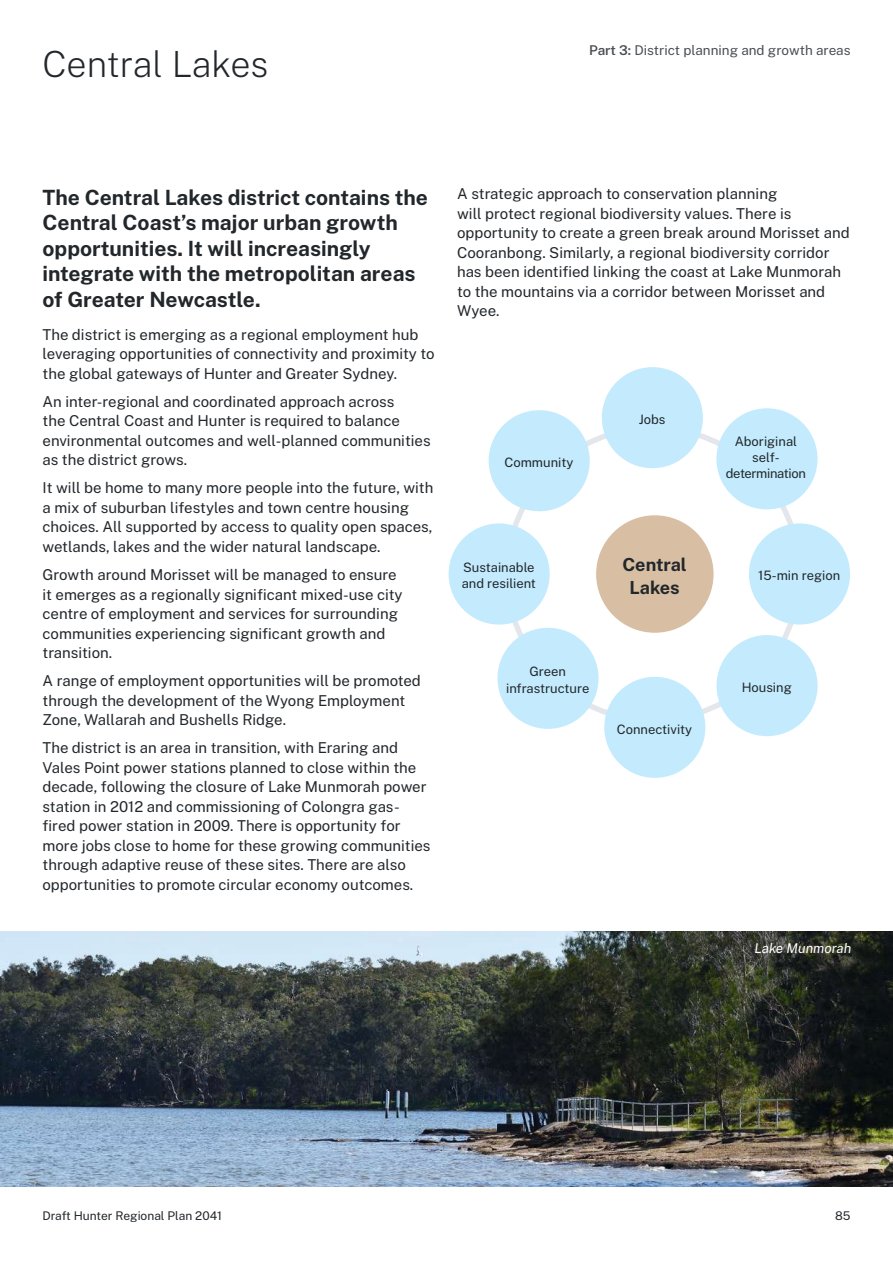
<style>
.page{position:relative;width:893px;height:1263px;background:#fff}
.page>*{position:absolute;margin:0;border:0;box-sizing:border-box;transform-origin:0 0}
.t1{font:200 36px "Public Sans";letter-spacing:-.005em;color:#22272b}
.t2{font:700 21px/25.5px "Public Sans";color:#22272b}
.t3{font:700 18px/22.5px "Public Sans";color:#22272b;text-align:center}
.t4{font:15px/19.5px "Public Sans";color:#22272b}
.t5{font:13.5px "Public Sans";color:#495054}
.t6{font:italic 13.5px "Public Sans";color:#fff}
.t7{font:12.9px/16.2px "Public Sans";color:#22272b;text-align:center}
.t8{font:12.9px/16.2px "Public Sans";letter-spacing:-.02em;color:#22272b;text-align:center}
.t9{font:12px "Public Sans";color:#22272b}
.s1{font-weight:600}
</style>
<div class="page">
<img style="left:0;top:931px;width:893px;height:255px">
<div style="left:602px;top:367px;width:101px;height:101px;background:#c3ebfd;border-radius:50%"></div>
<div style="left:604px;top:677px;width:101px;height:101px;background:#c3ebfd;border-radius:50%"></div>
<div style="left:497px;top:628px;width:102px;height:101px;background:#c3ebfd;border-radius:50%"></div>
<div style="left:449px;top:523px;width:101px;height:101px;background:#c3ebfd;border-radius:50%"></div>
<div style="left:749px;top:523px;width:101px;height:101px;background:#c3ebfd;border-radius:50%"></div>
<div style="left:716px;top:635px;width:102px;height:101px;background:#c3ebfd;border-radius:50%"></div>
<div style="left:716px;top:408px;width:101px;height:101px;background:#c3ebfd;border-radius:50%"></div>
<div style="left:489px;top:410px;width:101px;height:101px;background:#c3ebfd;border-radius:50%"></div>
<div style="left:596px;top:515px;width:117px;height:118px;background:#d8bea2;border-radius:50%"></div>
<h1 class="t1" style="left:43px;top:37px;width:227px">Central Lakes</h1>
<p class="t5" style="left:589px;top:40px;width:263px"><span class="s1">Part 3:</span> District planning and growth areas</p>
<h2 class="t2" style="left:43px;top:183px;width:387px">The Central Lakes district contains the Central Coast’s major urban growth opportunities. It will increasingly integrate with the metropolitan areas of Greater Newcastle.</h2>
<p class="t4" style="left:43px;top:324px;width:394px">The district is emerging as a regional employment hub leveraging opportunities of connectivity and proximity to the global gateways of Hunter and Greater Sydney.</p>
<p class="t4" style="left:43px;top:391px;width:390px">An inter-regional and coordinated approach across<br>the Central Coast and Hunter is required to balance environmental outcomes and well-planned communities as the district grows.</p>
<p class="t4" style="left:43px;top:477px;width:392px">It will be home to many more people into the future, with a mix of suburban lifestyles and town centre housing choices. All supported by access to quality open spaces, wetlands, lakes and the wider natural landscape.</p>
<p class="t4" style="left:43px;top:564px;width:362px">Growth around Morisset will be managed to ensure it emerges as a regionally significant mixed-use city centre of employment and services for surrounding communities experiencing significant growth and transition.</p>
<p class="t4" style="left:43px;top:670px;width:380px">A range of employment opportunities will be promoted through the development of the Wyong Employment<br>Zone, Wallarah and Bushells Ridge.</p>
<p class="t4" style="left:43px;top:737px;width:389px">The district is an area in transition, with Eraring and Vales Point power stations planned to close within the decade, following the closure of Lake Munmorah power station in 2012 and commissioning of Colongra gas&shy;fired power station in 2009. There is opportunity for more jobs close to home for these growing communities through adaptive reuse of these sites. There are also opportunities to promote circular economy outcomes.</p>
<p class="t4" style="left:457px;top:183px;width:394px">A strategic approach to conservation planning<br>will protect regional biodiversity values. There is opportunity to create a green break around Morisset and Cooranbong. Similarly, a regional biodiversity corridor has been identified linking the coast at Lake Munmorah to the mountains via a corridor between Morisset and Wyee.</p>
<p class="t7" style="left:504px;top:453px;width:70px">Community</p>
<p class="t7" style="left:639px;top:410px;width:28px">Jobs</p>
<p class="t8" style="left:726px;top:432px;width:82px">Aboriginal self&shy;determination</p>
<p class="t3" style="left:622px;top:552px;width:66px">Central<br>Lakes</p>
<p class="t7" style="left:462px;top:558px;width:76px;text-align:left">Sustainable and resilient</p>
<p class="t7" style="left:758px;top:566px;width:83px">15-min region</p>
<p class="t7" style="left:506px;top:663px;width:85px">Green infrastructure</p>
<p class="t7" style="left:617px;top:720px;width:77px">Connectivity</p>
<p class="t7" style="left:742px;top:678px;width:52px">Housing</p>
<p class="t6" style="left:754px;top:939px;width:98px">Lake Munmorah</p>
<p class="t9" style="left:43px;top:1207px;width:181px">Draft Hunter Regional Plan 2041</p>
<p class="t9" style="left:835px;top:1207px;width:17px">85</p>
</div>
